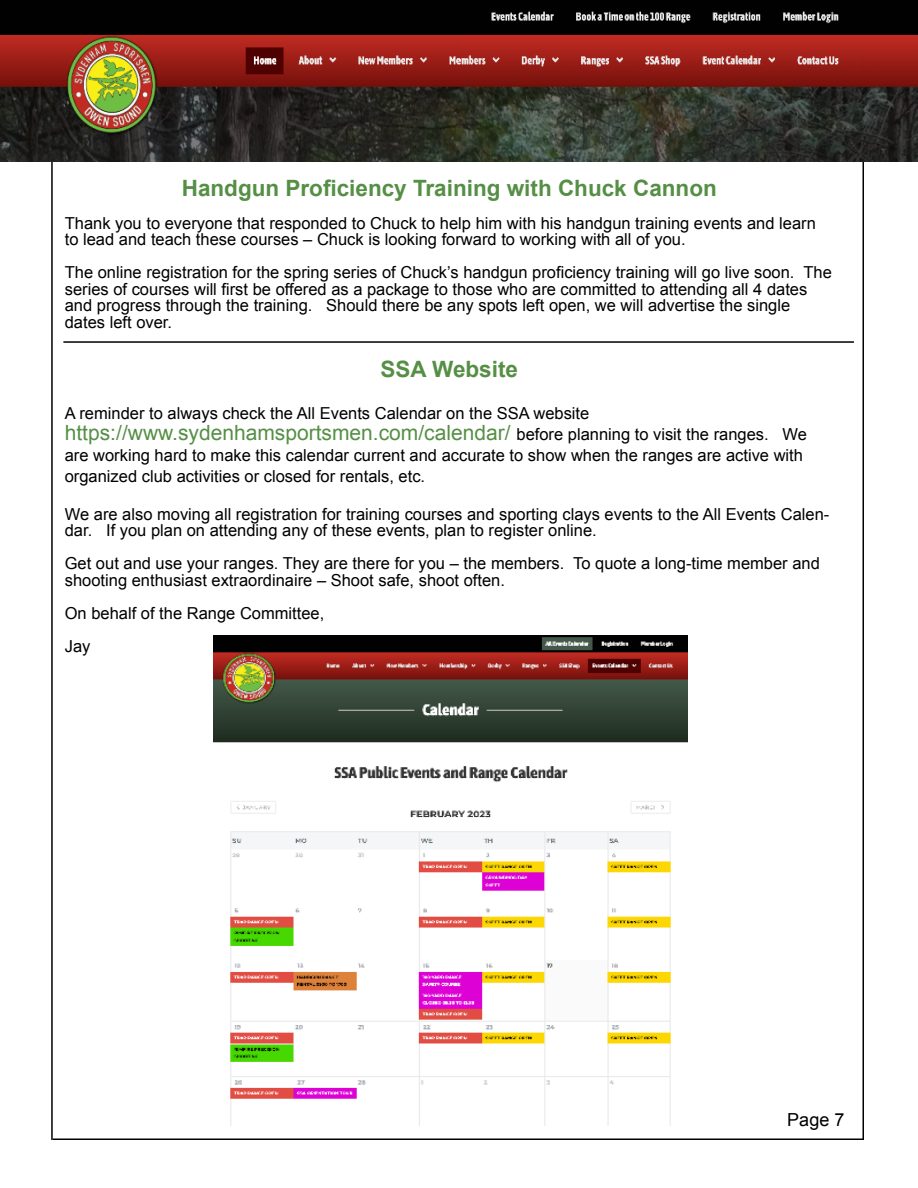
<style>
.page{position:relative;width:918px;height:1188px;background:#fff}
.page>*{position:absolute;margin:0;border:0;box-sizing:border-box;transform-origin:0 0}
.t1{font:700 22.5px "Arial";color:#558f45}
.t2{font:21px "Arial";color:#558f45}
.t3{font:18px "Arial";color:#000}
.t4{font:16.5px/16.5px "Arial";color:#000}
.s1{font-size:16.5px;color:#000}
</style>
<div class="page">
<hr style="left:51px;top:54px;width:2px;height:1086px;background:#000">
<hr style="left:862px;top:54px;width:2px;height:1086px;background:#000">
<hr style="left:53px;top:1138px;width:810px;height:2px;background:#000">
<img style="left:0;top:0;width:918px;height:162px">
<hr style="left:63px;top:341px;width:791px;height:2px;background:#000">
<img style="left:213px;top:635px;width:474px;height:490px">
<h1 class="t1" style="left:182px;top:173px;width:537px">Handgun Proficiency Training with Chuck Cannon</h1>
<p class="t4" style="left:65px;top:215px;width:753px">Thank you to everyone that responded to Chuck to help him with his handgun training events and learn to lead and teach these courses – Chuck is looking forward to working with all of you.</p>
<p class="t4" style="left:65px;top:264px;width:769px">The online registration for the spring series of Chuck’s handgun proficiency training will go live soon. The series of courses will first be offered as a package to those who are committed to attending all 4 dates and progress through the training. Should there be any spots left open, we will advertise the single dates left over.</p>
<h1 class="t1" style="left:381px;top:354px;width:139px">SSA Website</h1>
<p class="t4" style="left:65px;top:405px;width:526px">A reminder to always check the All Events Calendar on the SSA website</p>
<p class="t2" style="left:65px;top:419px;width:744px">https://www.sydenhamsportsmen.com/calendar/ <span class="s1">before planning to visit the ranges. We</span></p>
<p class="t4" style="left:65px;top:445px;width:740px;line-height:21px">are working hard to make this calendar current and accurate to show when the ranges are active with organized club activities or closed for rentals, etc.</p>
<p class="t4" style="left:65px;top:506px;width:766px">We are also moving all registration for training courses and sporting clays events to the All Events Calen&shy;dar. If you plan on attending any of these events, plan to register online.</p>
<p class="t4" style="left:65px;top:555px;width:757px">Get out and use your ranges. They are there for you – the members. To quote a long-time member and shooting enthusiast extraordinaire – Shoot safe, shoot often.</p>
<p class="t4" style="left:65px;top:597px;width:261px;line-height:33px">On behalf of the Range Committee,<br>Jay</p>
<p class="t3" style="left:787px;top:1108px;width:59px">Page 7</p>
</div>
